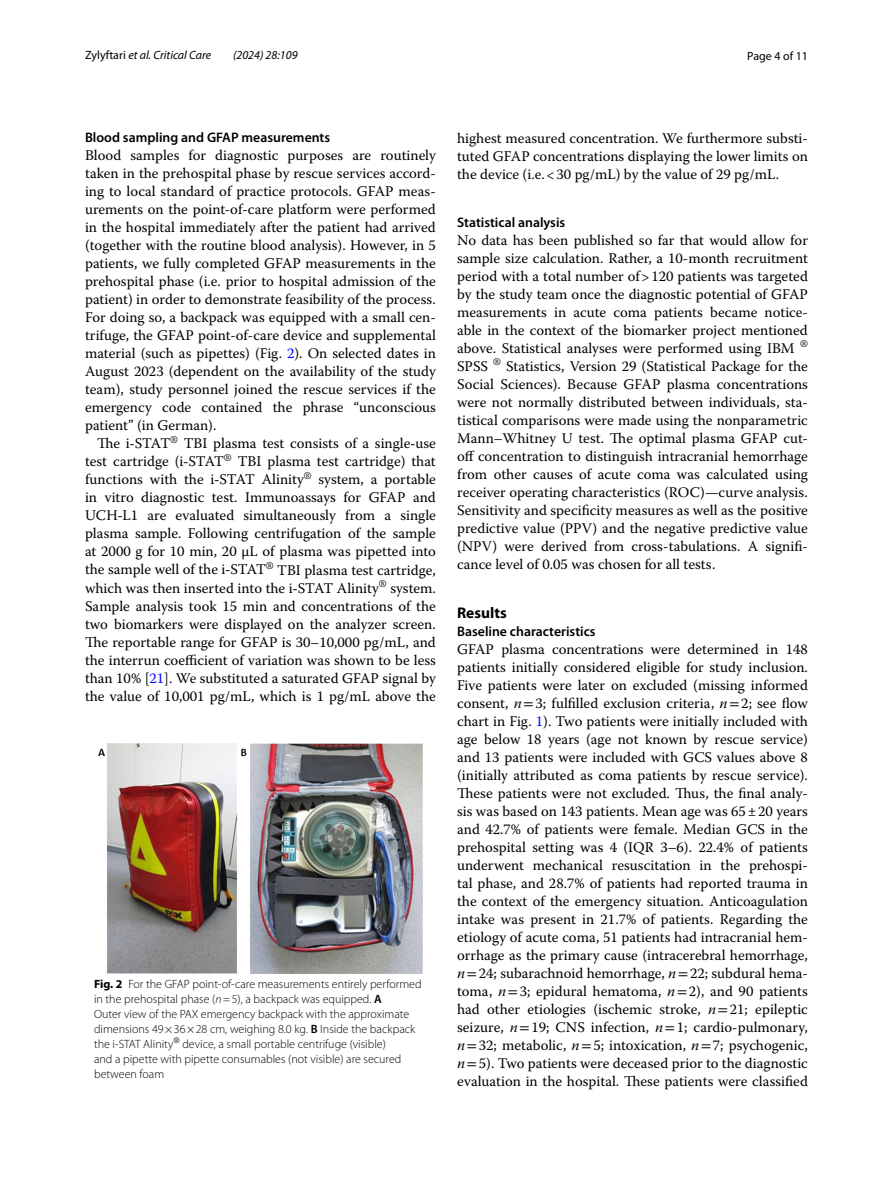
<style>
.page{position:relative;width:893px;height:1187px;background:#fff}
.page>*{position:absolute;margin:0;border:0;box-sizing:border-box;transform-origin:0 0}
.t1{font:700 15.45px "Myriad Pro";color:#000}
.t2{font:14.7px/18px "Warnock Pro";color:#000;text-align:justify}
.t3{font:600 13.8px "Myriad Pro";color:#000}
.t4{font:300 12px/15px "Myriad Pro";color:#000}
.t5{font:italic 12px "Myriad Pro";color:#000}
.t6{font:12px "Myriad Pro";color:#000}
.s1{font-style:normal}
.s2{color:#00f}
.s3{font-family:"STIX Math"}
.s4{font-weight:700}
.s5{font-style:italic}
.s6{font-weight:600}
.s7{font-family:"STIX"}
</style>
<div class="page">
<img style="left:99px;top:743px;width:323px;height:230px">
<p class="t5" style="left:85px;top:48px;width:128px"><span class="s1">Zylyftari</span> et al. Critical Care</p>
<p class="t5" style="left:233px;top:48px;width:66px">(2024) 28:109</p>
<p class="t6" style="left:747px;top:48px;width:62px">Page 4 of 11</p>
<p class="t3" style="left:85px;top:129px;width:247px">Blood sampling and GFAP measurements</p>
<p class="t2" style="left:85px;top:146px;width:352px">Blood samples for diagnostic purposes are routinely taken in the prehospital phase by rescue services accord&shy;ing to local standard of practice protocols. GFAP meas&shy;urements on the point-of-care platform were performed in the hospital immediately after the patient had arrived (together with the routine blood analysis). However, in 5 patients, we fully completed GFAP measurements in the prehospital phase (i.e. prior to hospital admission of the patient) in order to demonstrate feasibility of the process.<br>For doing so, a backpack was equipped with a small cen&shy;trifuge, the GFAP point-of-care device and supplemental material (such as pipettes) (Fig. <span class="s2">2</span>). On selected dates in August 2023 (dependent on the availability of the study team), study personnel joined the rescue services if the emergency code contained the phrase “unconscious patient” (in German).</p>
<p class="t2" style="left:85px;top:434px;width:352px;text-indent:12px">The i<span class="s3">‐</span>STAT<sup>®</sup> TBI plasma test consists of a single<span class="s3">‐</span>use test cartridge (i<span class="s3">‐</span>STAT<sup>®</sup> TBI plasma test cartridge) that functions with the i<span class="s3">‐</span>STAT Alinity<sup>®</sup> system, a portable in vitro diagnostic test. Immunoassays for GFAP and UCH<span class="s3">‐</span>L1 are evaluated simultaneously from a single plasma sample. Following centrifugation of the sample at 2000 g for 10 min, 20 µL of plasma was pipetted into the sample well of the i<span class="s3">‐</span>STAT<sup>®</sup> TBI plasma test cartridge, which was then inserted into the i<span class="s3">‐</span>STAT Alinity<sup>®</sup> system.<br>Sample analysis took 15 min and concentrations of the two biomarkers were displayed on the analyzer screen.<br>The reportable range for GFAP is 30–10,000 pg/mL, and the interrun coefficient of variation was shown to be less than 10% [<span class="s2">21</span>]. We substituted a saturated GFAP signal by the value of 10,001 pg/mL, which is 1 pg/mL above the</p>
<p class="t4" style="left:94px;top:976px;width:329px"><span class="s4">Fig. 2</span> For the GFAP point-of-care measurements entirely performed in the prehospital phase (<span class="s5">n</span>=5), a backpack was equipped. <span class="s6">A<br></span>Outer view of the PAX emergency backpack with the approximate dimensions 49×36×28 cm, weighing 8.0 kg. <span class="s6">B</span> Inside the backpack the i-STAT Alinity<sup>®</sup> device, a small portable centrifuge (visible)<br>and a pipette with pipette consumables (not visible) are secured between foam</p>
<p class="t2" style="left:457px;top:128px;width:352px">highest measured concentration. We furthermore substi&shy;tuted GFAP concentrations displaying the lower limits on the device (i.e.&lt;30 pg/mL) by the value of 29 pg/mL.</p>
<p class="t3" style="left:457px;top:214px;width:110px">Statistical analysis</p>
<p class="t2" style="left:457px;top:231px;width:352px">No data has been published so far that would allow for sample size calculation. Rather, a 10-month recruitment period with a total number of&gt;120 patients was targeted by the study team once the diagnostic potential of GFAP measurements in acute coma patients became notice&shy;able in the context of the biomarker project mentioned above. Statistical analyses were performed using IBM <sup>® </sup>SPSS <sup>®</sup> Statistics, Version 29 (Statistical Package for the Social Sciences). Because GFAP plasma concentrations were not normally distributed between individuals, sta&shy;tistical comparisons were made using the nonparametric Mann–Whitney U test. The optimal plasma GFAP cut&shy;off concentration to distinguish intracranial hemorrhage from other causes of acute coma was calculated using receiver operating characteristics (ROC)—curve analysis.<br>Sensitivity and specificity measures as well as the positive predictive value (PPV) and the negative predictive value (NPV) were derived from cross-tabulations. A signifi&shy;cance level of 0.05 was chosen for all tests.</p>
<p class="t1" style="left:457px;top:602px;width:51px">Results</p>
<p class="t3" style="left:457px;top:622px;width:140px">Baseline characteristics</p>
<p class="t2" style="left:457px;top:640px;width:352px">GFAP plasma concentrations were determined in 148 patients initially considered eligible for study inclusion.<br>Five patients were later on excluded (missing informed consent, <span class="s5">n</span><span class="s7">=</span>3; fulfilled exclusion criteria, <span class="s5">n</span><span class="s7">=</span>2; see flow chart in Fig. <span class="s2">1</span>). Two patients were initially included with age below 18 years (age not known by rescue service) and 13 patients were included with GCS values above 8 (initially attributed as coma patients by rescue service).<br>These patients were not excluded. Thus, the final analy&shy;sis was based on 143 patients. Mean age was 65±20 years and 42.7% of patients were female. Median GCS in the prehospital setting was 4 (IQR 3–6). 22.4% of patients underwent mechanical resuscitation in the prehospi&shy;tal phase, and 28.7% of patients had reported trauma in the context of the emergency situation. Anticoagulation intake was present in 21.7% of patients. Regarding the etiology of acute coma, 51 patients had intracranial hem&shy;orrhage as the primary cause (intracerebral hemorrhage, <span class="s5">n</span><span class="s7">=</span>24; subarachnoid hemorrhage, <span class="s5">n</span><span class="s7">=</span>22; subdural hema&shy;toma, <span class="s5">n</span><span class="s7">=</span>3; epidural hematoma, <span class="s5">n</span><span class="s7">=</span>2), and 90 patients had other etiologies (ischemic stroke, <span class="s5">n</span><span class="s7">=</span>21; epileptic seizure, <span class="s5">n</span><span class="s7">=</span>19; CNS infection, <span class="s5">n</span><span class="s7">=</span>1; cardio-pulmonary, <span class="s5">n</span><span class="s7">=</span>32; metabolic, <span class="s5">n</span><span class="s7">=</span>5; intoxication, <span class="s5">n</span><span class="s7">=</span>7; psychogenic, <span class="s5">n</span><span class="s7">=</span>5). Two patients were deceased prior to the diagnostic evaluation in the hospital. These patients were classified</p>
</div>
